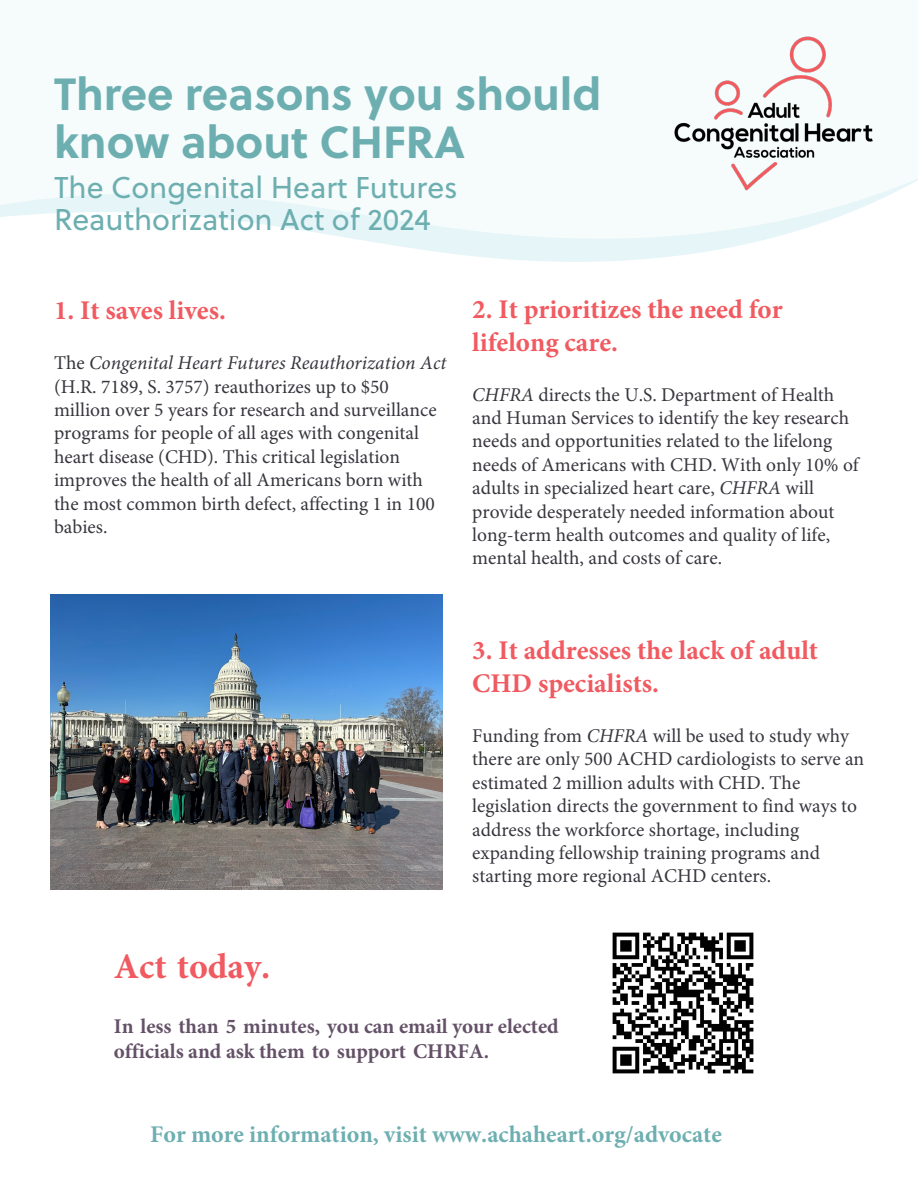
<style>
.page{position:relative;width:918px;height:1188px;background:#fff}
.page>*{position:absolute;margin:0;border:0;box-sizing:border-box;transform-origin:0 0}
.t1{font:700 45px/48.2px "Soleil";color:#6dafb1}
.t2{font:700 36px "Minion Pro";color:#f05a60}
.t3{font:30px/32.1px "Soleil";color:#6dafb1}
.t4{font:700 27px/32.4px "Minion Pro";color:#f05a60}
.t5{font:700 24px "Minion Pro";color:#6dafb1}
.t6{font:700 21px/24.6px "Minion Pro";color:#645168}
.t7{font:19.5px/23.4px "Minion Pro";color:#38353d}
.s1{font-style:italic}
</style>
<div class="page">
<svg style="left:0;top:178px;width:918px;height:84px"></svg>
<img style="left:668px;top:36px;width:205px;height:165px">
<img style="left:51px;top:595px;width:392px;height:294px">
<img style="left:612px;top:932px;width:142px;height:142px">
<p class="t1" style="left:54px;top:67px;width:549px">Three reasons you should know about CHFRA</p>
<p class="t3" style="left:54px;top:171px;width:405px">The Congenital Heart Futures<br>Reauthorization Act of 2024</p>
<h3 class="t4" style="left:54px;top:294px;width:173px">1. It saves lives.</h3>
<p class="t7" style="left:54px;top:351px;width:394px">The <span class="s1">Congenital Heart Futures Reauthorization Act </span>(H.R. 7189, S. 3757) reauthorizes up to $50 million over 5 years for research and surveillance programs for people of all ages with congenital heart disease (CHD). This critical legislation improves the health of all Americans born with the most common birth defect, affecting 1 in 100 babies.</p>
<h3 class="t4" style="left:472px;top:293px;width:312px">2. It prioritizes the need for lifelong care.</h3>
<p class="t7" style="left:472px;top:383px;width:388px"><span class="s1">CHFRA</span> directs the U.S. Department of Health and Human Services to identify the key research needs and opportunities related to the lifelong needs of Americans with CHD. With only 10% of adults in specialized heart care, <span class="s1">CHFRA</span> will provide desperately needed information about long-term health outcomes and quality of life, mental health, and costs of care.</p>
<h3 class="t4" style="left:472px;top:634px;width:347px">3. It addresses the lack of adult<br>CHD specialists.</h3>
<p class="t7" style="left:472px;top:724px;width:394px">Funding from <span class="s1">CHFRA</span> will be used to study why there are only 500 ACHD cardiologists to serve an estimated 2 million adults with CHD. The legislation directs the government to find ways to address the workforce shortage, including expanding fellowship training programs and starting more regional ACHD centers.</p>
<h2 class="t2" style="left:114px;top:941px;width:158px">Act today.</h2>
<p class="t6" style="left:114px;top:1014px;width:446px">In less than 5 minutes, you can email your elected officials and ask them to support CHRFA.</p>
<p class="t5" style="left:150px;top:1117px;width:573px">For more information, visit www.achaheart.org/advocate</p>
</div>
